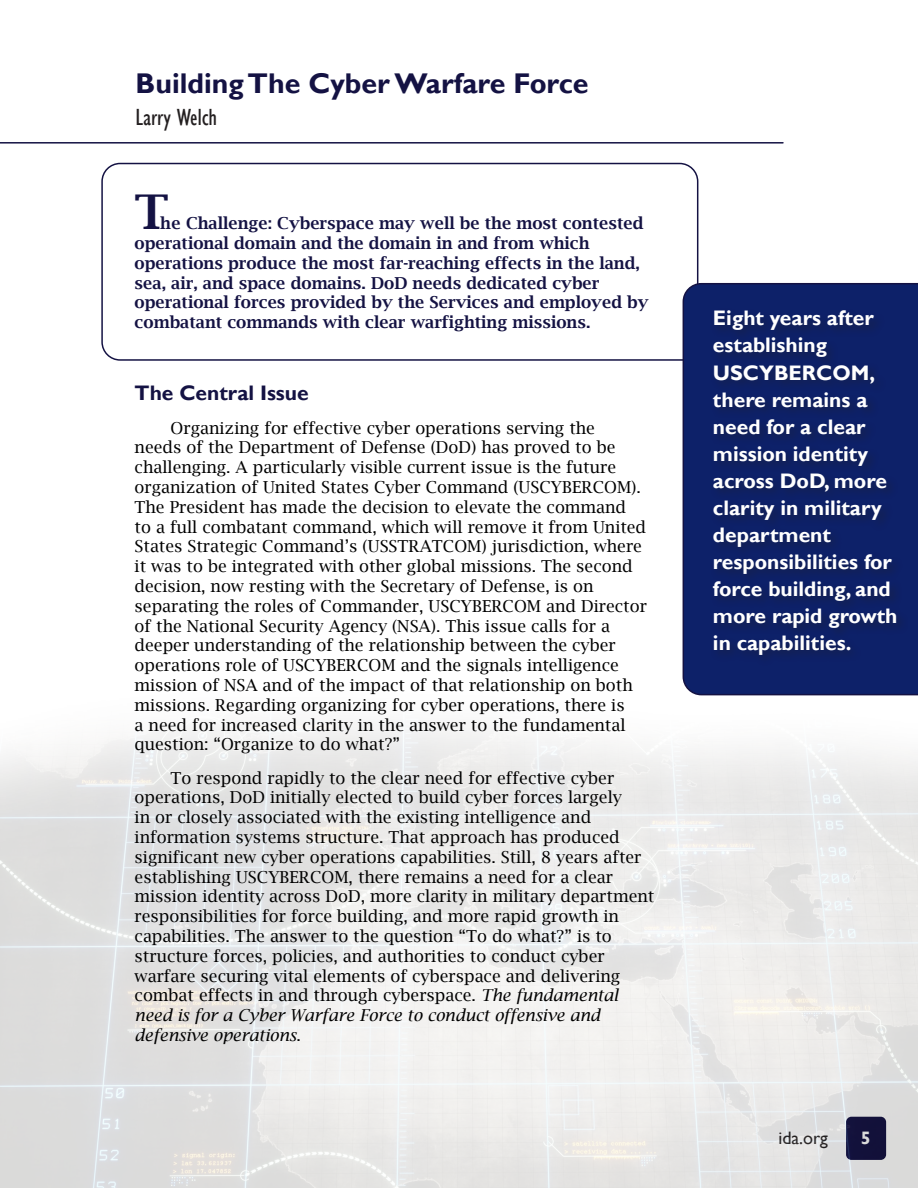
<style>
.page{position:relative;width:918px;height:1188px;background:#fff}
.page>*{position:absolute;margin:0;border:0;box-sizing:border-box;transform-origin:0 0}
.t1{font:600 48px "Lucida Bright";color:#141243}
.t2{font:700 28.5px "Gill Sans";color:#141243}
.t3{font:condensed 24px "Gill Sans";color:#231f20}
.t4{font:700 21px/27px "Gill Sans";color:#fff}
.t5{font:700 21px "Gill Sans";color:#141243}
.t6{font:18px "Gill Sans";color:#231f20}
.t7{font:700 18px "Gill Sans";color:#fff}
.t8{font:16.5px/19.8px "Lucida Bright";color:#000}
.t9{font:600 16.5px/19.8px "Lucida Bright";color:#141243}
.s1{font-style:italic}
</style>
<div class="page">
<hr style="left:0;top:142px;width:783px;height:2px;background:#141243">
<img style="left:0;top:676px;width:918px;height:512px">
<svg style="left:101px;top:162px;width:598px;height:199px"></svg>
<div style="left:683px;top:283px;width:235px;height:412px;background:#0d2169"></div>
<div style="left:710px;top:307px;width:198px;height:359px;background:#0e2065"></div>
<h2 class="t2" style="left:136px;top:66px;width:455px">Building The Cyber Warfare Force</h2>
<h3 class="t3" style="left:136px;top:103px;width:83px">Larry Welch</h3>
<h1 class="t1" style="left:135px;top:185px;width:36px">T</h1>
<p class="t9" style="left:135px;top:213px;width:516px;text-indent:26px">he Challenge: Cyberspace may well be the most contested operational domain and the domain in and from which operations produce the most far-reaching effects in the land, sea, air, and space domains. DoD needs dedicated cyber operational forces provided by the Services and employed by combatant commands with clear warfighting missions.</p>
<p class="t5" style="left:135px;top:381px;width:176px">The Central Issue</p>
<p class="t8" style="left:135px;top:418px;width:514px;text-indent:36px">Organizing for effective cyber operations serving the<br>needs of the Department of Defense (DoD) has proved to be challenging. A particularly visible current issue is the future organization of United States Cyber Command (USCYBERCOM).<br>The President has made the decision to elevate the command<br>to a full combatant command, which will remove it from United States Strategic Command’s (USSTRATCOM) jurisdiction, where it was to be integrated with other global missions. The second decision, now resting with the Secretary of Defense, is on separating the roles of Commander, USCYBERCOM and Director of the National Security Agency (NSA). This issue calls for a deeper understanding of the relationship between the cyber operations role of USCYBERCOM and the signals intelligence mission of NSA and of the impact of that relationship on both missions. Regarding organizing for cyber operations, there is<br>a need for increased clarity in the answer to the fundamental question: “Organize to do what?”</p>
<p class="t8" style="left:135px;top:768px;width:521px;text-indent:36px">To respond rapidly to the clear need for effective cyber operations, DoD initially elected to build cyber forces largely<br>in or closely associated with the existing intelligence and information systems structure. That approach has produced significant new cyber operations capabilities. Still, 8 years after establishing USCYBERCOM, there remains a need for a clear mission identity across DoD, more clarity in military department responsibilities for force building, and more rapid growth in capabilities. The answer to the question “To do what?” is to structure forces, policies, and authorities to conduct cyber warfare securing vital elements of cyberspace and delivering combat effects in and through cyberspace. <span class="s1">The fundamental need is for a Cyber Warfare Force to conduct offensive and defensive operations</span>.</p>
<p class="t4" style="left:713px;top:305px;width:186px">Eight years after establishing<br>USCYBERCOM, there remains a need for a clear mission identity across DoD, more clarity in military department responsibilities for force building, and more rapid growth in capabilities.</p>
<p class="t6" style="left:779px;top:1127px;width:51px">ida.org</p>
<p class="t7" style="left:861px;top:1127px;width:11px">5</p>
</div>
